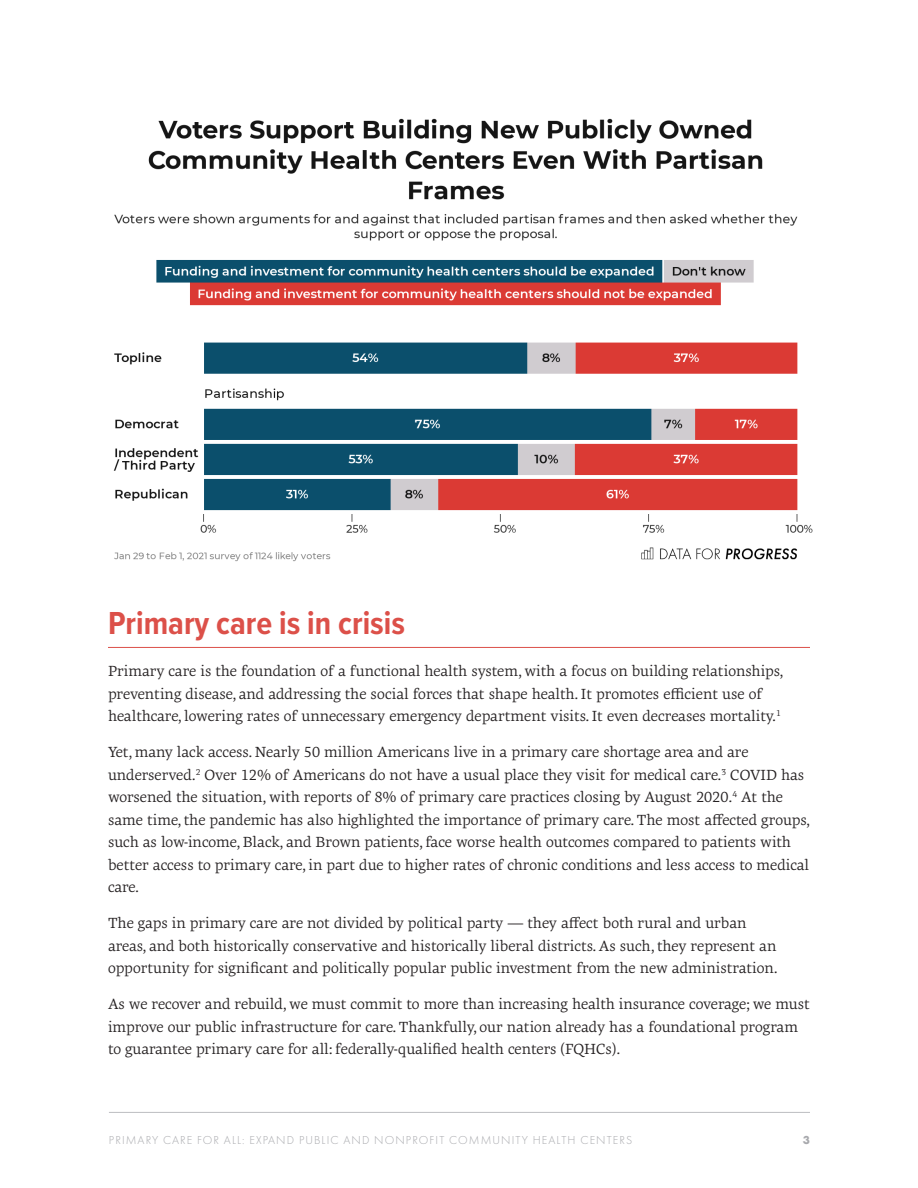
<style>
.page{position:relative;width:918px;height:1188px;background:#fff}
.page>*{position:absolute;margin:0;border:0;box-sizing:border-box;transform-origin:0 0}
.big_body_header_1{font:700 33px "Proxima Nova Cond";color:#dc5049}
.body_copy{font:15px/22.5px "Geneo Std";color:#231f20}
.t1{font:300 12px "Futura PT";letter-spacing:.09em;color:#a8a9ad}
.t2{font:700 12px "Futura PT";color:#a8a9ad}
</style>
<div class="page">
<hr style="left:109px;top:1112px;width:701px;height:1px;background:#bcbdc0">
<hr style="left:108px;top:647px;width:702px;height:1px;background:#dc5049">
<img style="left:113px;top:118px;width:699px;height:444px">
<p class="big_body_header_1" style="left:108px;top:598px;width:298px">Primary care is in crisis</p>
<p class="body_copy" style="left:108px;top:660px;width:677px">Primary care is the foundation of a functional health system, with a focus on building relationships, preventing disease, and addressing the social forces that shape health. It promotes efficient use of healthcare, lowering rates of unnecessary emergency department visits. It even decreases mortality.<sup>1</sup></p>
<p class="body_copy" style="left:108px;top:741px;width:704px">Yet, many lack access. Nearly 50 million Americans live in a primary care shortage area and are underserved.<sup>2</sup> Over 12% of Americans do not have a usual place they visit for medical care.<sup>3</sup> COVID has worsened the situation, with reports of 8% of primary care practices closing by August 2020.<sup>4</sup> At the same time, the pandemic has also highlighted the importance of primary care. The most affected groups, such as low-income, Black, and Brown patients, face worse health outcomes compared to patients with better access to primary care, in part due to higher rates of chronic conditions and less access to medical care.</p>
<p class="body_copy" style="left:108px;top:912px;width:671px">The gaps in primary care are not divided by political party — they affect both rural and urban areas, and both historically conservative and historically liberal districts. As such, they represent an opportunity for significant and politically popular public investment from the new administration.</p>
<p class="body_copy" style="left:108px;top:993px;width:704px">As we recover and rebuild, we must commit to more than increasing health insurance coverage; we must improve our public infrastructure for care. Thankfully, our nation already has a foundational program to guarantee primary care for all: federally-qualified health centers (FQHCs).</p>
<p class="t1" style="left:109px;top:1133px;width:525px">PRIMARY CARE FOR ALL: EXPAND PUBLIC AND NONPROFIT COMMUNITY HEALTH CENTERS</p>
<p class="t2" style="left:803px;top:1132px;width:9px">3</p>
</div>
